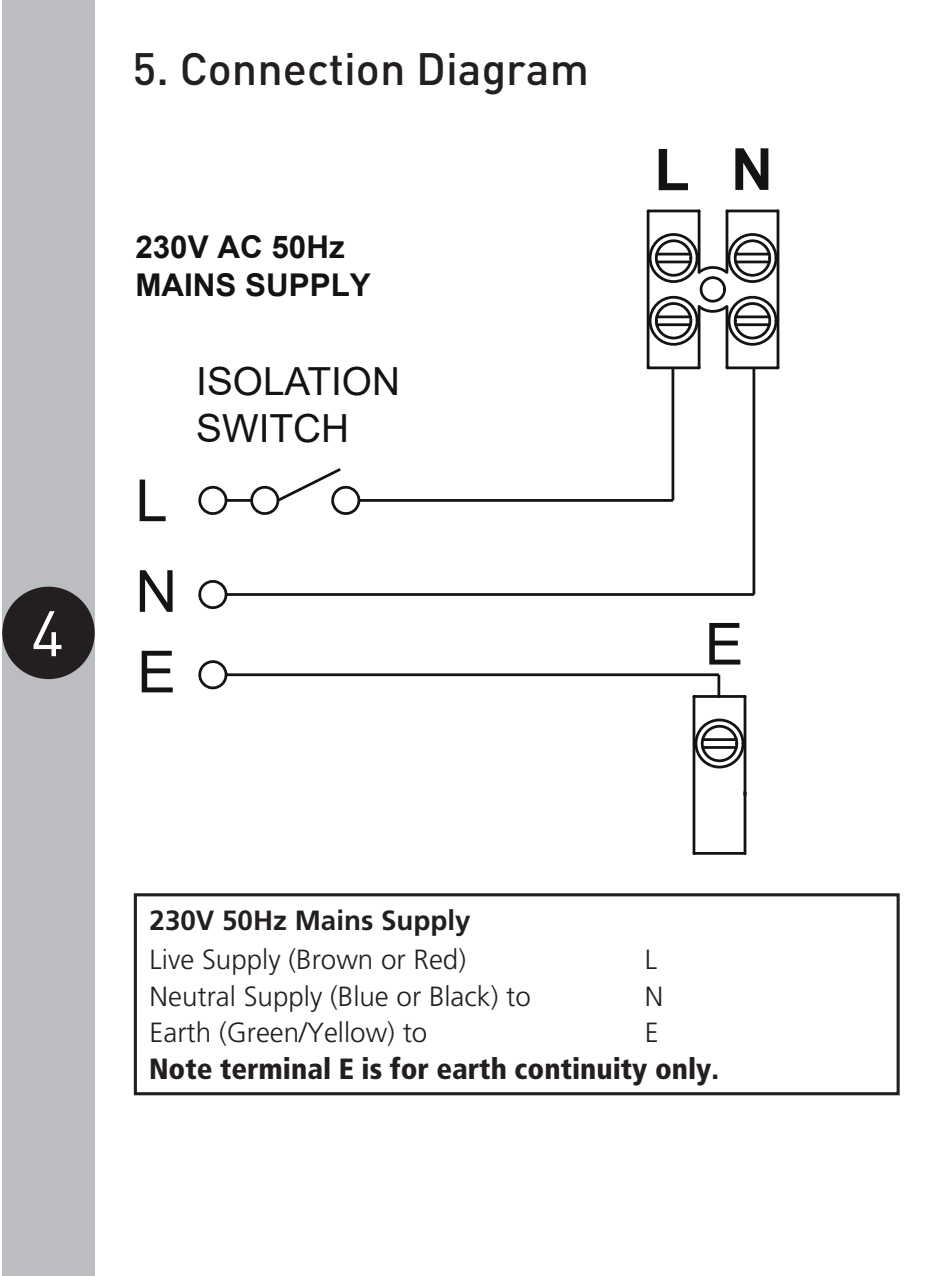
<style>
.page{position:relative;width:936px;height:1276px;background:#fff}
.page>*{position:absolute;margin:0;border:0;box-sizing:border-box;transform-origin:0 0}
.t1{font:63.3px "DINOT";color:#fff}
.t2{font:58.2px/90.6px "Arial";color:#141213}
.t3{font:700 58.2px "Arial";color:#141213}
.t4{font:500 44.7px "DINOT";color:#231f20}
.t5{font:38.7px/46.5px "Arial";color:#141213}
.t6{font:700 31.5px/37.5px "Arial";color:#141213}
.t7{font:29.4px "Frutiger LT 77 Blk Cn";color:#231f20}
.t8{font:27.9px/36.6px "Frutiger LT 45 Lt";color:#231f20}
.t9{font:27.9px "Frutiger LT 65 Bd";color:#231f20}
</style>
<div class="page">
<div style="left:2px;top:0;width:93px;height:1276px;background:#bcbdc0"></div>
<div style="left:2px;top:587px;width:93px;height:92px;background:#231f20;border-radius:50%"></div>
<svg style="left:198px;top:365px;width:558px;height:335px"></svg>
<hr style="left:648px;top:210px;width:51px;height:2px;background:#141213">
<hr style="left:646px;top:211px;width:3px;height:157px;background:#141213">
<hr style="left:697px;top:211px;width:3px;height:61px;background:#141213">
<hr style="left:648px;top:366px;width:51px;height:3px;background:#141213">
<hr style="left:697px;top:306px;width:3px;height:62px;background:#141213">
<svg style="left:649px;top:232px;width:127px;height:115px"></svg>
<hr style="left:735px;top:253px;width:34px;height:2px;background:#141213">
<hr style="left:735px;top:323px;width:34px;height:3px;background:#141213">
<hr style="left:735px;top:315px;width:34px;height:3px;background:#141213">
<hr style="left:727px;top:210px;width:51px;height:2px;background:#141213">
<hr style="left:725px;top:211px;width:3px;height:61px;background:#141213">
<hr style="left:776px;top:211px;width:3px;height:157px;background:#141213">
<hr style="left:725px;top:306px;width:3px;height:62px;background:#141213">
<hr style="left:727px;top:366px;width:51px;height:3px;background:#141213">
<hr style="left:735px;top:260px;width:34px;height:3px;background:#141213">
<svg style="left:695px;top:717px;width:48px;height:53px"></svg>
<hr style="left:702px;top:738px;width:34px;height:3px;background:#141213">
<hr style="left:694px;top:695px;width:51px;height:3px;background:#141213">
<hr style="left:692px;top:696px;width:3px;height:157px;background:#141213">
<hr style="left:743px;top:696px;width:3px;height:99px;background:#141213">
<hr style="left:694px;top:852px;width:51px;height:2px;background:#141213">
<hr style="left:743px;top:792px;width:3px;height:61px;background:#141213">
<hr style="left:702px;top:746px;width:34px;height:3px;background:#141213">
<div style="left:134px;top:893px;width:765px;height:202px;border:3px solid #231f20"></div>
<h1 class="t1" style="left:31px;top:594px;width:35px">4</h1>
<h3 class="t4" style="left:132px;top:41px;width:458px">5. Connection Diagram</h3>
<p class="t6" style="left:135px;top:228px;width:237px">230V AC 50Hz<br>MAINS SUPPLY</p>
<h2 class="t2" style="left:135px;top:455px;width:43px">L<br>N</h2>
<h2 class="t2" style="left:137px;top:626px;width:40px">E</h2>
<h3 class="t5" style="left:196px;top:358px;width:205px">ISOLATION<br>SWITCH</h3>
<h2 class="t3" style="left:654px;top:129px;width:37px">L</h2>
<h2 class="t3" style="left:731px;top:128px;width:43px">N</h2>
<h2 class="t2" style="left:704px;top:598px;width:40px">E</h2>
<p class="t9" style="left:150px;top:904px;width:322px">230V 50Hz Mains Supply</p>
<p class="t8" style="left:150px;top:941px;width:382px">Live Supply (Brown or Red)<br>Neutral Supply (Blue or Black) to<br>Earth (Green/Yellow) to</p>
<p class="t8" style="left:645px;top:941px;width:20px">L<br>N<br>E</p>
<p class="t7" style="left:149px;top:1051px;width:571px">Note terminal E is for earth continuity only.</p>
</div>
